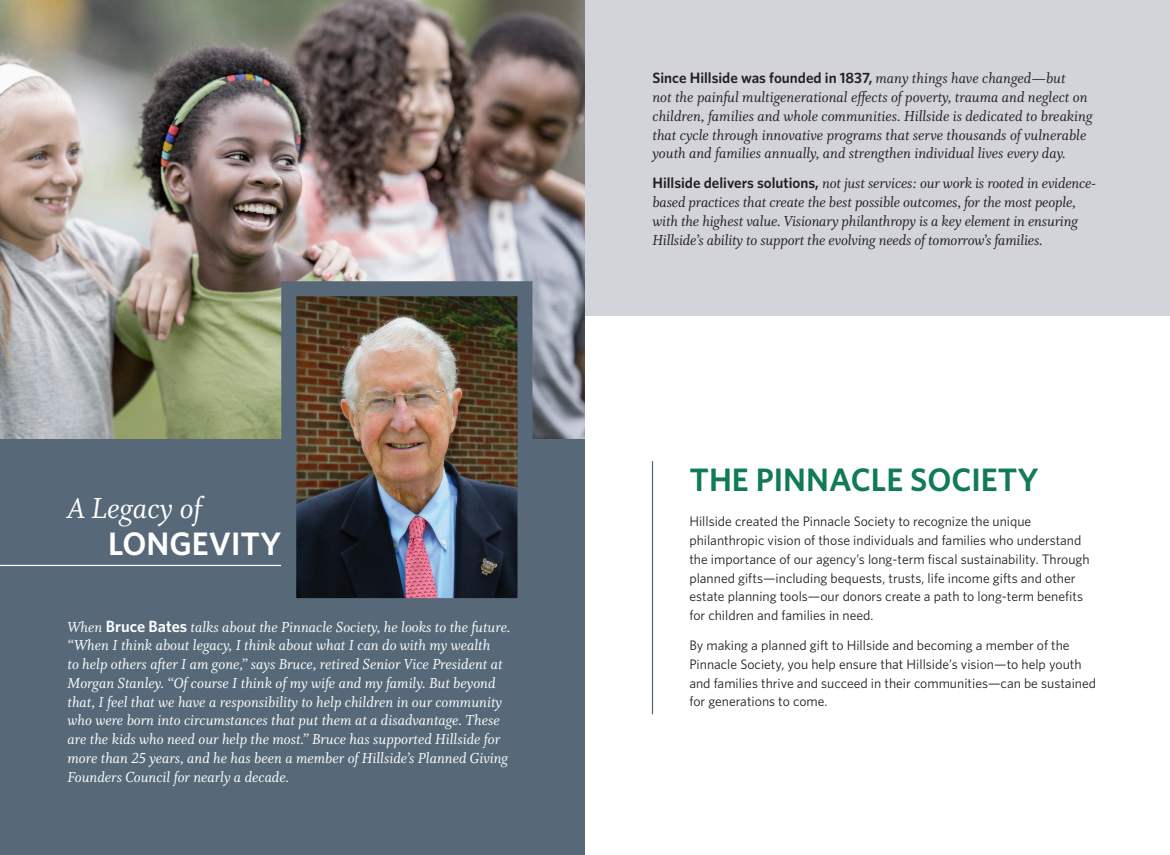
<style>
.page{position:relative;width:1170px;height:855px;background:#fff}
.page>*{position:absolute;margin:0;border:0;box-sizing:border-box;transform-origin:0 0}
.t1{font:600 32.5px "Whitney";color:#117a56}
.t2{font:32.5px "Whitman Italic LF";color:#fff}
.t3{font:600 32.5px "Whitney";color:#fff}
.t4{font:16.25px/18.8px "Whitman Italic LF";color:#231f20}
.t5{font:16.25px/18.8px "Whitman Italic LF";color:#fff}
.t6{font:600 15px "Whitney";color:#231f20}
.t7{font:13.75px/18.8px "Whitney";color:#231f20}
.s1{font-family:"Whitney";font-weight:600}
.s2{font-family:"Whitman Italic LF";font-weight:400;font-size:16.25px}
.s3{font-family:"Whitney";font-weight:600;font-size:15px}
</style>
<div class="page">
<div style="left:0;top:0;width:585px;height:855px;background:#576979"></div>
<img style="left:0;top:0;width:585px;height:439px">
<hr style="left:0;top:565px;width:281px;height:1px;background:#fff">
<img style="left:274px;top:274px;width:266px;height:325px">
<div style="left:585px;top:0;width:585px;height:316px;background:#d2d4d9"></div>
<hr style="left:652px;top:461px;width:1px;height:253px;background:#576979">
<p class="t2" style="left:68px;top:490px;width:135px">A Legacy of</p>
<p class="t3" style="left:108px;top:522px;width:174px">LONGEVITY</p>
<p class="t5" style="left:68px;top:618px;width:445px">When <span class="s1">Bruce Bates</span> talks about the Pinnacle Society, he looks to the future. “When I think about legacy, I think about what I can do with my wealth<br>to help others after I am gone,” says Bruce, retired Senior Vice President at Morgan Stanley. “Of course I think of my wife and my family. But beyond that, I feel that we have a responsibility to help children in our community who were born into circumstances that put them at a disadvantage. These are the kids who need our help the most.” Bruce has supported Hillside for more than 25 years, and he has been a member of Hillside’s Planned Giving Founders Council for nearly a decade.</p>
<p class="t6" style="left:652px;top:68px;width:415px">Since Hillside was founded in 1837, <span class="s2">many things have changed—but</span></p>
<p class="t4" style="left:652px;top:88px;width:442px">not the painful multigenerational effects of poverty, trauma and neglect on children, families and whole communities. Hillside is dedicated to breaking that cycle through innovative programs that serve thousands of vulnerable youth and families annually, and strengthen individual lives every day.</p>
<p class="t4" style="left:652px;top:174px;width:445px"><span class="s3">Hillside delivers solutions,</span> not just services: our work is rooted in evidence&shy;based practices that create the best possible outcomes, for the most people, with the highest value. Visionary philanthropy is a key element in ensuring Hillside’s ability to support the evolving needs of tomorrow’s families.</p>
<p class="t1" style="left:689px;top:458px;width:351px">THE PINNACLE SOCIETY</p>
<p class="t7" style="left:689px;top:512px;width:402px">Hillside created the Pinnacle Society to recognize the unique philanthropic vision of those individuals and families who understand the importance of our agency’s long-term fiscal sustainability. Through planned gifts—including bequests, trusts, life income gifts and other estate planning tools—our donors create a path to long-term benefits for children and families in need.</p>
<p class="t7" style="left:689px;top:636px;width:408px">By making a planned gift to Hillside and becoming a member of the Pinnacle Society, you help ensure that Hillside’s vision—to help youth and families thrive and succeed in their communities—can be sustained for generations to come.</p>
</div>
